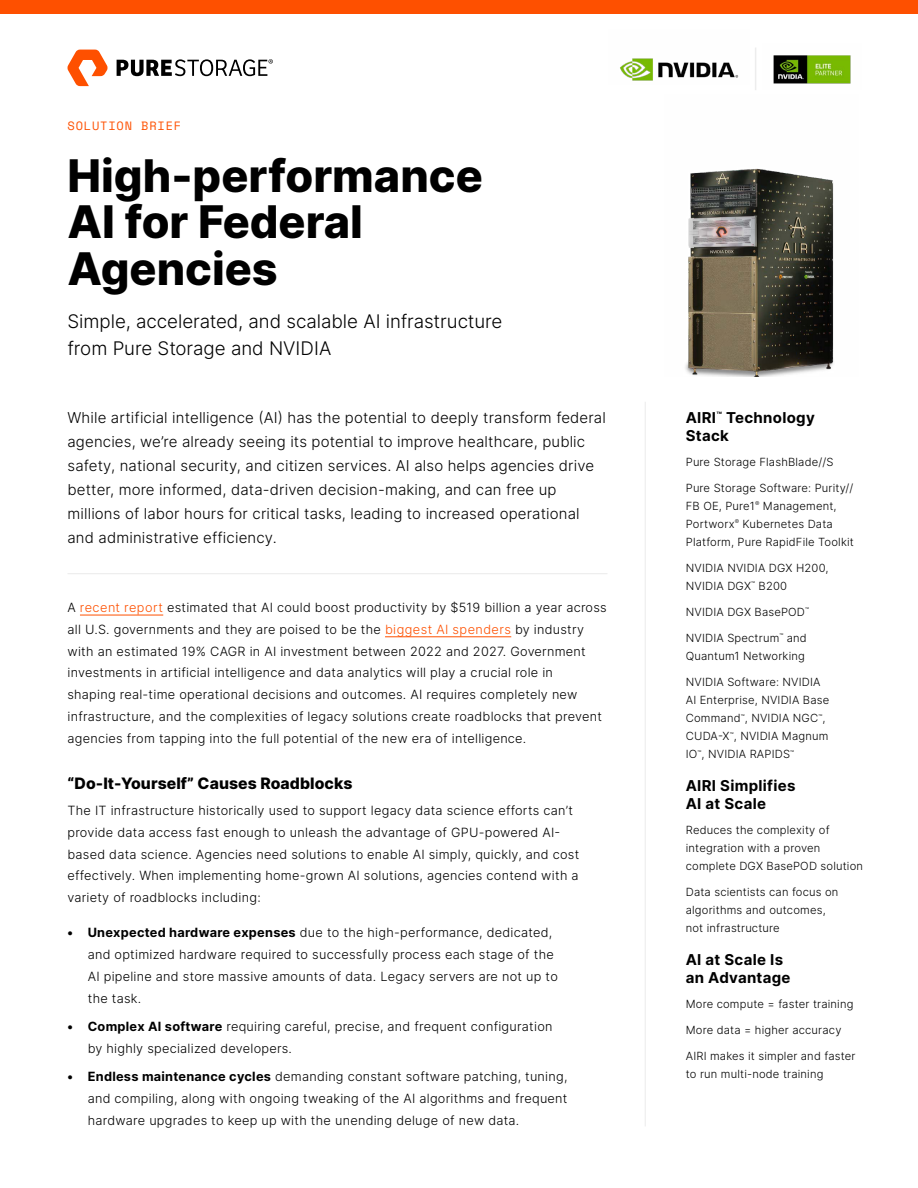
<style>
.page{position:relative;width:918px;height:1188px;background:#fff}
.page>*{position:absolute;margin:0;border:0;box-sizing:border-box;transform-origin:0 0}
.p_title{font:800 45px/46.5px "Inter";color:#000}
.p_subtitle{font:300 18.75px/27px "Inter";color:#000}
.p_header-1{font:800 15.75px "Inter";letter-spacing:.005em;color:#000}
.p_summary{font:300 15px/24px "Inter";letter-spacing:.01em;color:#000}
.p_sidebar-header{font:700 15px/18px "Inter";letter-spacing:.02em;color:#000}
.p_body{font:300 12.75px/21.8px "Inter";letter-spacing:.02em;color:#000}
.t1{font:12px "Space Mono";letter-spacing:.07em;color:#fe5000}
.p_sidebar-body{font:300 11.25px/18px "Inter";letter-spacing:.015em;color:#000}
.s1{color:#fe5000}
.s2{font-weight:800}
.s3{font-weight:700}
</style>
<div class="page">
<svg style="left:117px;top:59px;width:156px;height:17px"></svg>
<svg style="left:67px;top:50px;width:41px;height:36px"></svg>
<img style="left:773px;top:55px;width:78px;height:29px">
<hr style="left:755px;top:48px;width:1px;height:42px;background:#ededed">
<img style="left:620px;top:58px;width:119px;height:23px">
<div style="left:0;top:0;width:918px;height:14px;background:#fe5000"></div>
<hr style="left:645px;top:402px;width:1px;height:724px;background:#ededed">
<hr style="left:68px;top:573px;width:540px;height:1px;background:#ededed">
<hr style="left:80px;top:615px;width:83px;height:1px;background:#fe5000">
<hr style="left:385px;top:636px;width:126px;height:1px;background:#fe5000">
<img style="left:685px;top:168px;width:149px;height:208px">
<p class="t1" style="left:68px;top:117px;width:115px">SOLUTION BRIEF</p>
<p class="p_title" style="left:68px;top:151px;width:417px">High-performance<br>AI for Federal<br>Agencies</p>
<p class="p_subtitle" style="left:68px;top:307px;width:436px">Simple, accelerated, and scalable AI infrastructure from Pure Storage and NVIDIA</p>
<p class="p_summary" style="left:68px;top:405px;width:540px">While artificial intelligence (AI) has the potential to deeply transform federal agencies, we’re already seeing its potential to improve healthcare, public safety, national security, and citizen services. AI also helps agencies drive better, more informed, data-driven decision-making, and can free up millions of labor hours for critical tasks, leading to increased operational and administrative efficiency.</p>
<p class="p_body" style="left:68px;top:596px;width:541px">A <span class="s1">recent report</span> estimated that AI could boost productivity by $519 billion a year across all U.S. governments and they are poised to be the <span class="s1">biggest AI spenders</span> by industry with an estimated 19% CAGR in AI investment between 2022 and 2027. Government investments in artificial intelligence and data analytics will play a crucial role in<br>shaping real-time operational decisions and outcomes. AI requires completely new infrastructure, and the complexities of legacy solutions create roadblocks that prevent agencies from tapping into the full potential of the new era of intelligence.</p>
<p class="p_header-1" style="left:68px;top:772px;width:287px">“Do-It-Yourself” Causes Roadblocks</p>
<p class="p_body" style="left:68px;top:799px;width:513px">The IT infrastructure historically used to support legacy data science efforts can’t provide data access fast enough to unleash the advantage of GPU-powered AI&shy;based data science. Agencies need solutions to enable AI simply, quickly, and cost effectively. When implementing home-grown AI solutions, agencies contend with a variety of roadblocks including:</p>
<p class="p_body" style="left:88px;top:922px;width:472px;text-indent:-20px"><span class="s2">•</span> <span class="s3">Unexpected hardware expenses</span> due to the high-performance, dedicated, and optimized hardware required to successfully process each stage of the AI pipeline and store massive amounts of data. Legacy servers are not up to the task.</p>
<p class="p_body" style="left:88px;top:1015px;width:466px;text-indent:-20px"><span class="s2">•</span> <span class="s3">Complex AI software</span> requiring careful, precise, and frequent configuration by highly specialized developers.</p>
<p class="p_body" style="left:88px;top:1066px;width:481px;text-align:justify;text-indent:-20px"><span class="s2">•</span> <span class="s3">Endless maintenance cycles</span> demanding constant software patching, tuning, and compiling, along with ongoing tweaking of the AI algorithms and frequent hardware upgrades to keep up with the unending deluge of new data.</p>
<p class="p_sidebar-header" style="left:686px;top:408px;width:131px">AIRI<sup>™</sup> Technology<br>Stack</p>
<p class="p_sidebar-body" style="left:686px;top:453px;width:149px">Pure Storage FlashBlade//S</p>
<p class="p_sidebar-body" style="left:686px;top:479px;width:170px">Pure Storage Software: Purity//<br>FB OE, Pure1<sup>®</sup> Management,<br>Portworx<sup>®</sup> Kubernetes Data<br>Platform, Pure RapidFile Toolkit</p>
<p class="p_sidebar-body" style="left:686px;top:559px;width:144px">NVIDIA NVIDIA DGX H200,<br>NVIDIA DGX<sup>™</sup> B200</p>
<p class="p_sidebar-body" style="left:686px;top:603px;width:125px">NVIDIA DGX BasePOD<sup>™</sup></p>
<p class="p_sidebar-body" style="left:686px;top:629px;width:123px">NVIDIA Spectrum<sup>™</sup> and<br>Quantum1 Networking</p>
<p class="p_sidebar-body" style="left:686px;top:673px;width:145px">NVIDIA Software: NVIDIA<br>AI Enterprise, NVIDIA Base<br>Command<sup>™</sup>, NVIDIA NGC<sup>™</sup>,<br>CUDA-X<sup>™</sup>, NVIDIA Magnum<br>IO<sup>™</sup>, NVIDIA RAPIDS<sup>™</sup></p>
<p class="p_sidebar-header" style="left:686px;top:776px;width:111px">AIRI Simplifies<br>AI at Scale</p>
<p class="p_sidebar-body" style="left:686px;top:821px;width:179px">Reduces the complexity of integration with a proven complete DGX BasePOD solution</p>
<p class="p_sidebar-body" style="left:686px;top:883px;width:154px">Data scientists can focus on algorithms and outcomes, not infrastructure</p>
<p class="p_sidebar-header" style="left:686px;top:950px;width:106px">AI at Scale Is an Advantage</p>
<p class="p_sidebar-body" style="left:686px;top:994px;width:169px">More compute = faster training</p>
<p class="p_sidebar-body" style="left:686px;top:1020px;width:157px">More data = higher accuracy</p>
<p class="p_sidebar-body" style="left:686px;top:1047px;width:171px">AIRI makes it simpler and faster to run multi-node training</p>
</div>
